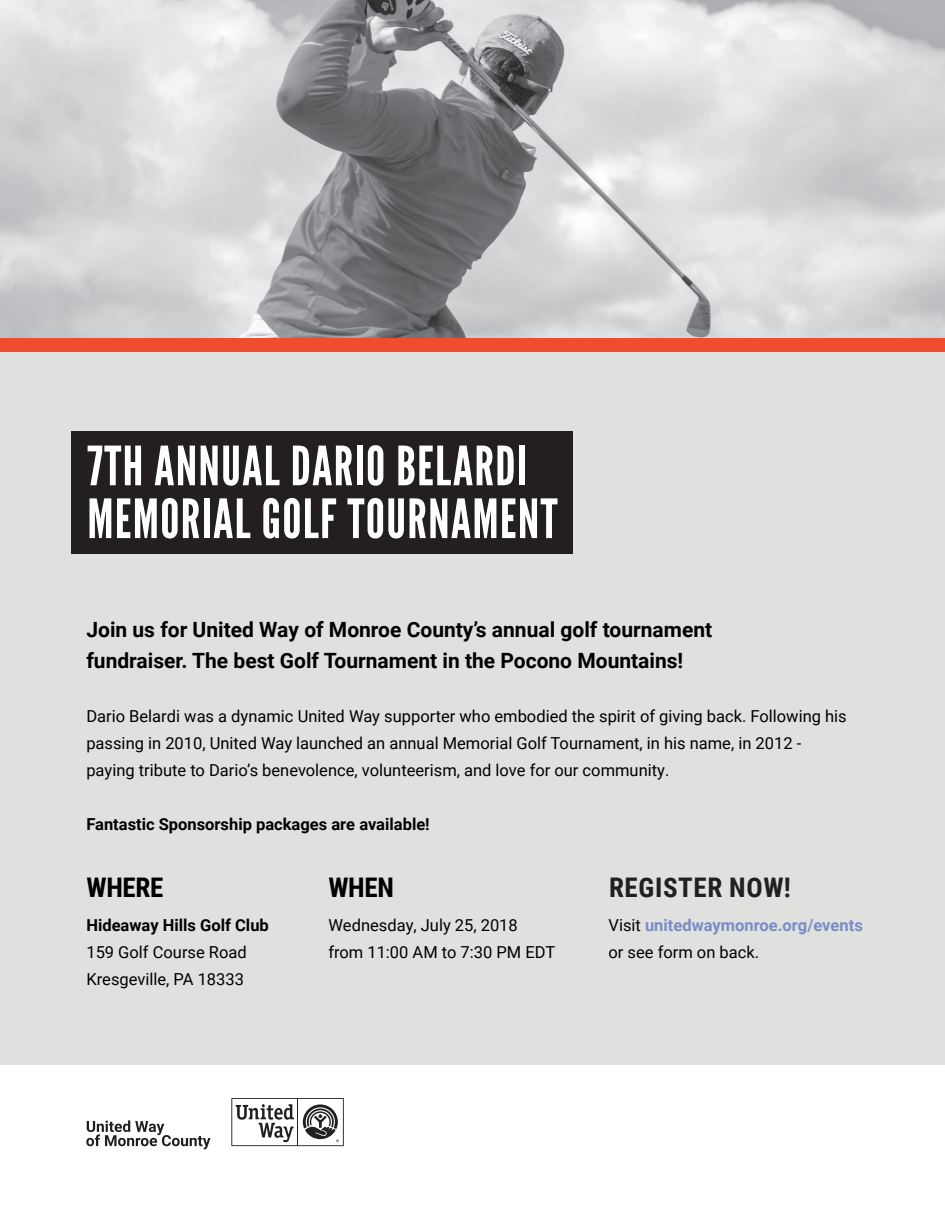
<style>
.page{position:relative;width:945px;height:1215px;background:#fff}
.page>*{position:absolute;margin:0;border:0;box-sizing:border-box;transform-origin:0 0}
.t1{font:54px/52.8px "League Gothic";letter-spacing:.025em;color:#fff}
.t2{font:700 27px "Roboto Condensed";letter-spacing:.025em;color:#231f20}
.t3{font:700 27px "Roboto Condensed";letter-spacing:-.01em;color:#000001}
.t4{font:700 21px/31.5px "Roboto";color:#000001}
.t5{font:16.5px/27px "Roboto";color:#000001}
.t6{font:700 16.5px "Roboto";color:#000001}
.t7{font:700 16.5px/27px "Roboto";color:#788dc7}
.s1{font-weight:400;color:#000001}
</style>
<div class="page">
<div style="left:0;top:352px;width:945px;height:714px;background:#e0e1df"></div>
<div style="left:71px;top:431px;width:502px;height:123px;background:#231f20"></div>
<div style="left:0;top:338px;width:945px;height:14px;background:#ef4d30"></div>
<img style="left:0;top:0;width:945px;height:338px">
<svg style="left:231px;top:1098px;width:113px;height:48px"></svg>
<hr style="left:297px;top:1098px;width:1px;height:48px;background:#231f20">
<svg style="left:86px;top:1120px;width:125px;height:29px"></svg>
<h1 class="t1" style="left:87px;top:440px;width:472px">7TH ANNUAL DARIO BELARDI<br>MEMORIAL GOLF TOURNAMENT</h1>
<p class="t4" style="left:86px;top:613px;width:627px">Join us for United Way of Monroe County’s annual golf tournament fundraiser. The best Golf Tournament in the Pocono Mountains!</p>
<p class="t5" style="left:86px;top:702px;width:762px">Dario Belardi was a dynamic United Way supporter who embodied the spirit of giving back. Following his passing in 2010, United Way launched an annual Memorial Golf Tournament, in his name, in 2012 - paying tribute to Dario’s benevolence, volunteerism, and love for our community.</p>
<p class="t6" style="left:86px;top:813px;width:345px">Fantastic Sponsorship packages are available!</p>
<h2 class="t3" style="left:86px;top:869px;width:79px">WHERE</h2>
<h2 class="t3" style="left:328px;top:869px;width:67px">WHEN</h2>
<h2 class="t2" style="left:609px;top:869px;width:183px">REGISTER NOW!</h2>
<p class="t5" style="left:328px;top:911px;width:229px">Wednesday, July 25, 2018 from 11:00 AM to 7:30 PM EDT</p>
<p class="t6" style="left:86px;top:913px;width:184px">Hideaway Hills Golf Club</p>
<p class="t5" style="left:86px;top:938px;width:162px">159 Golf Course Road<br>Kresgeville, PA 18333</p>
<p class="t7" style="left:609px;top:911px;width:256px"><span class="s1">Visit</span> unitedwaymonroe.org/events <span class="s1">or see form on back.</span></p>
</div>
